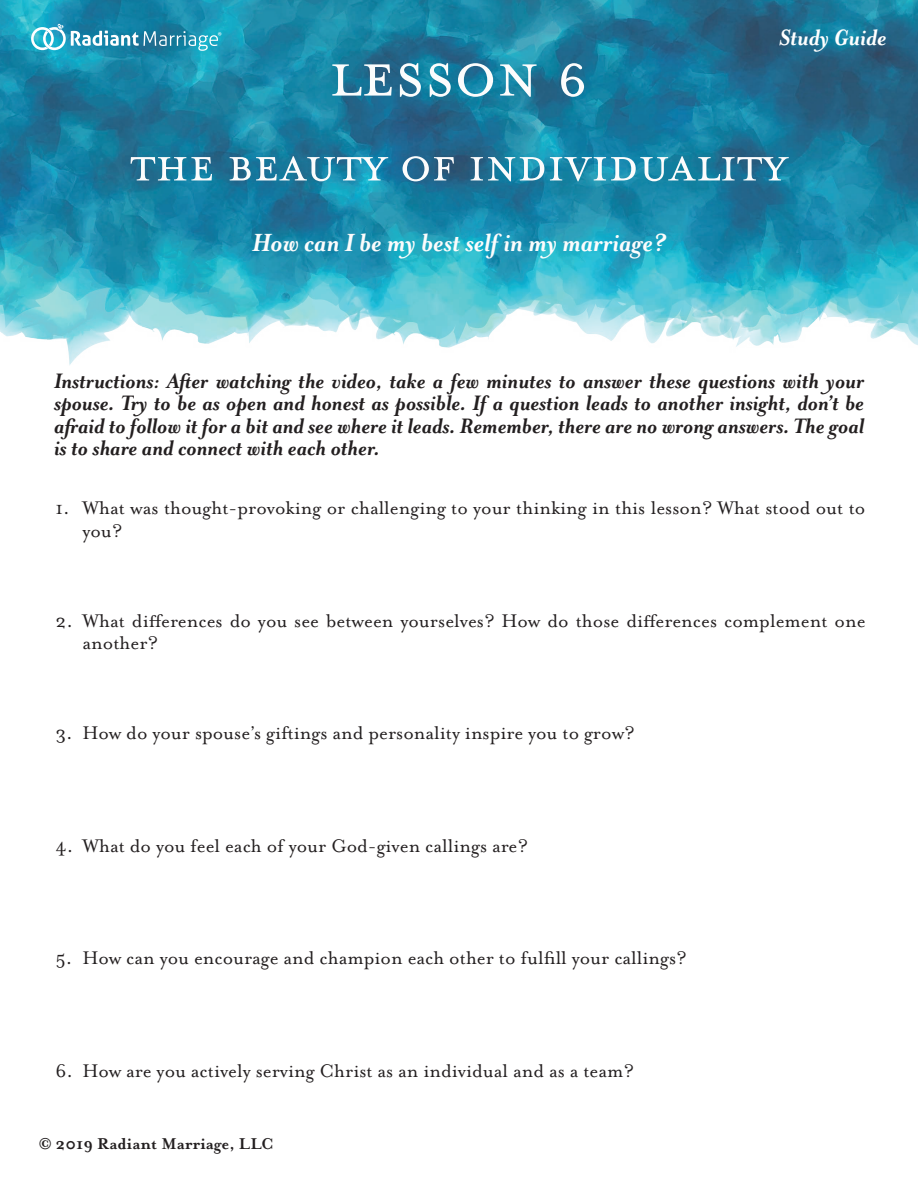
<style>
.page{position:relative;width:918px;height:1188px;background:#fff}
.page>*{position:absolute;margin:0;border:0;box-sizing:border-box;transform-origin:0 0}
.t1{font:72px "Mrs Eaves All Small Caps OT";color:#fcfcfc}
.t2{font:54px "Mrs Eaves All Small Caps OT";color:#fcfcfc}
.t3{font:italic 700 28.5px "Mrs Eaves OT";color:#fcfcfc}
.t4{font:italic 700 25.5px "Mrs Eaves OT";color:#fff}
.t5{font:italic 700 24px/22.5px "Mrs Eaves OT";color:#231f20;text-align:justify}
.t6{font:21px/22.5px "Mrs Eaves OT";color:#231f20}
.t7{font:700 18px "Mrs Eaves OT";color:#231f20}
.t8{font:9.9px "Myriad Pro";color:#fff}
</style>
<div class="page">
<img style="left:0;top:0;width:918px;height:365px">
<svg style="left:31px;top:24px;width:187px;height:27px;background:#48a3bd"></svg>
<p class="t8" style="left:218px;top:29px;width:6px">®</p>
<h1 class="t1" style="left:329px;top:35px;width:261px">Lesson 6</h1>
<p class="t4" style="left:779px;top:24px;width:109px">Study Guide</p>
<h2 class="t2" style="left:130px;top:135px;width:659px">The Beauty of Individuality</h2>
<h3 class="t3" style="left:252px;top:227px;width:415px">How can I be my best self in my marriage?</h3>
<p class="t5" style="left:54px;top:370px;width:812px">Instructions: After watching the video, take a few minutes to answer these questions with your spouse. Try to be as open and honest as possible. If a question leads to another insight, don’t be afraid to follow it for a bit and see where it leads. Remember, there are no wrong answers. The goal is to share and connect with each other.</p>
<p class="t6" style="left:83px;top:497px;width:784px;text-indent:-27px">1. What was thought-provoking or challenging to your thinking in this lesson? What stood out to you?</p>
<p class="t6" style="left:83px;top:610px;width:785px;text-indent:-27px">2. What differences do you see between yourselves? How do those differences complement one another?</p>
<p class="t6" style="left:56px;top:722px;width:581px">3. How do your spouse’s giftings and personality inspire you to grow?</p>
<p class="t6" style="left:56px;top:835px;width:474px">4. What do you feel each of your God-given callings are?</p>
<p class="t6" style="left:56px;top:947px;width:633px">5. How can you encourage and champion each other to fulfill your callings?</p>
<p class="t6" style="left:56px;top:1060px;width:580px">6. How are you actively serving Christ as an individual and as a team?</p>
<p class="t7" style="left:39px;top:1134px;width:236px">© 2019 Radiant Marriage, LLC</p>
</div>
